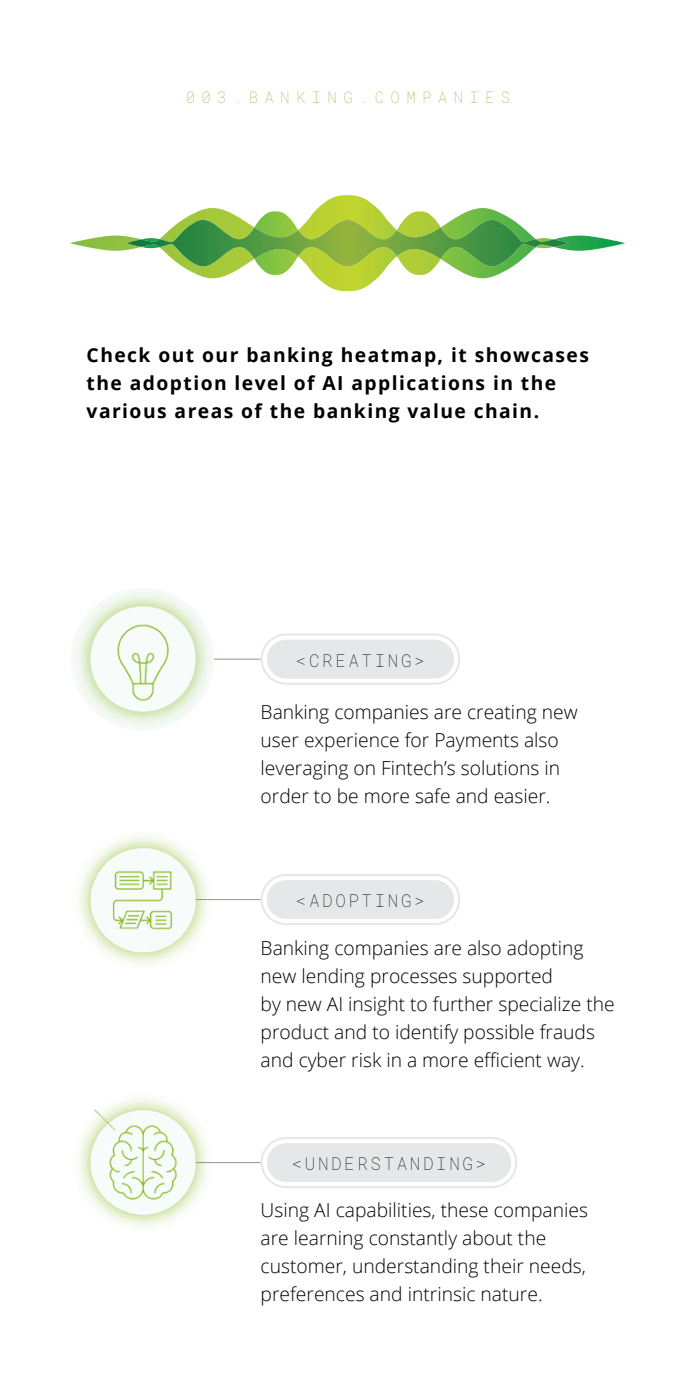
<style>
.page{position:relative;width:695px;height:1389px;background:#fff}
.page>*{position:absolute;margin:0;border:0;box-sizing:border-box;transform-origin:0 0}
.t1{font:300 19.25px/28px "Open Sans";color:#000}
.t2{font:700 19.25px/28px "Open Sans";letter-spacing:.075em;color:#000}
.t3{font:100 17.5px "Roboto Mono";letter-spacing:.15em;color:#000}
.t4{font:100 15.75px "Roboto Mono";letter-spacing:.4em;color:#80c342}
</style>
<div class="page">
<hr style="left:167px;top:659px;width:93px;height:1px;background:#939598">
<hr style="left:167px;top:899px;width:93px;height:1px;background:#939598">
<hr style="left:167px;top:1162px;width:93px;height:1px;background:#939598">
<div style="left:267px;top:640px;width:187px;height:39px;background:#e6e7e8;border-radius:19px"></div>
<div style="left:260px;top:634px;width:200px;height:51px;border:2px solid #e6e7e8;border-radius:25px"></div>
<div style="left:271px;top:644px;width:179px;height:31px;border:2px solid #e6e7e8;border-radius:14px"></div>
<div style="left:267px;top:880px;width:187px;height:39px;background:#e6e7e8;border-radius:19px"></div>
<div style="left:260px;top:874px;width:200px;height:51px;border:2px solid #e6e7e8;border-radius:25px"></div>
<div style="left:271px;top:884px;width:179px;height:31px;border:2px solid #e6e7e8;border-radius:14px"></div>
<div style="left:267px;top:1143px;width:244px;height:39px;background:#e6e7e8;border-radius:19px"></div>
<div style="left:260px;top:1137px;width:257px;height:51px;border:2px solid #e6e7e8;border-radius:25px"></div>
<div style="left:271px;top:1147px;width:236px;height:31px;border:2px solid #e6e7e8;border-radius:14px"></div>
<img style="left:71px;top:828px;width:143px;height:143px;border-radius:72px">
<img style="left:71px;top:588px;width:143px;height:143px;border-radius:72px">
<img style="left:71px;top:1091px;width:143px;height:143px;border-radius:72px">
<svg style="left:70px;top:195px;width:555px;height:96px"></svg>
<svg style="left:141px;top:211px;width:412px;height:64px"></svg>
<img style="left:126px;top:220px;width:442px;height:46px">
<p class="t4" style="left:186px;top:87px;width:326px">003.BANKING.COMPANIES</p>
<p class="t2" style="left:87px;top:341px;width:503px">Check out our banking heatmap, it showcases the adoption level of AI applications in the various areas of the banking value chain.</p>
<p class="t3" style="left:296px;top:648px;width:130px">&lt;CREATING&gt;</p>
<p class="t1" style="left:260px;top:697px;width:318px">Banking companies are creating new user experience for Payments also leveraging on Fintech’s solutions in order to be more safe and easier.</p>
<p class="t3" style="left:296px;top:888px;width:130px">&lt;ADOPTING&gt;</p>
<p class="t1" style="left:260px;top:933px;width:355px">Banking companies are also adopting new lending processes supported<br>by new AI insight to further specialize the product and to identify possible frauds and cyber risk in a more efficient way.</p>
<p class="t3" style="left:292px;top:1152px;width:196px">&lt;UNDERSTANDING&gt;</p>
<p class="t1" style="left:260px;top:1196px;width:329px">Using AI capabilities, these companies are learning constantly about the customer, understanding their needs, preferences and intrinsic nature.</p>
</div>
